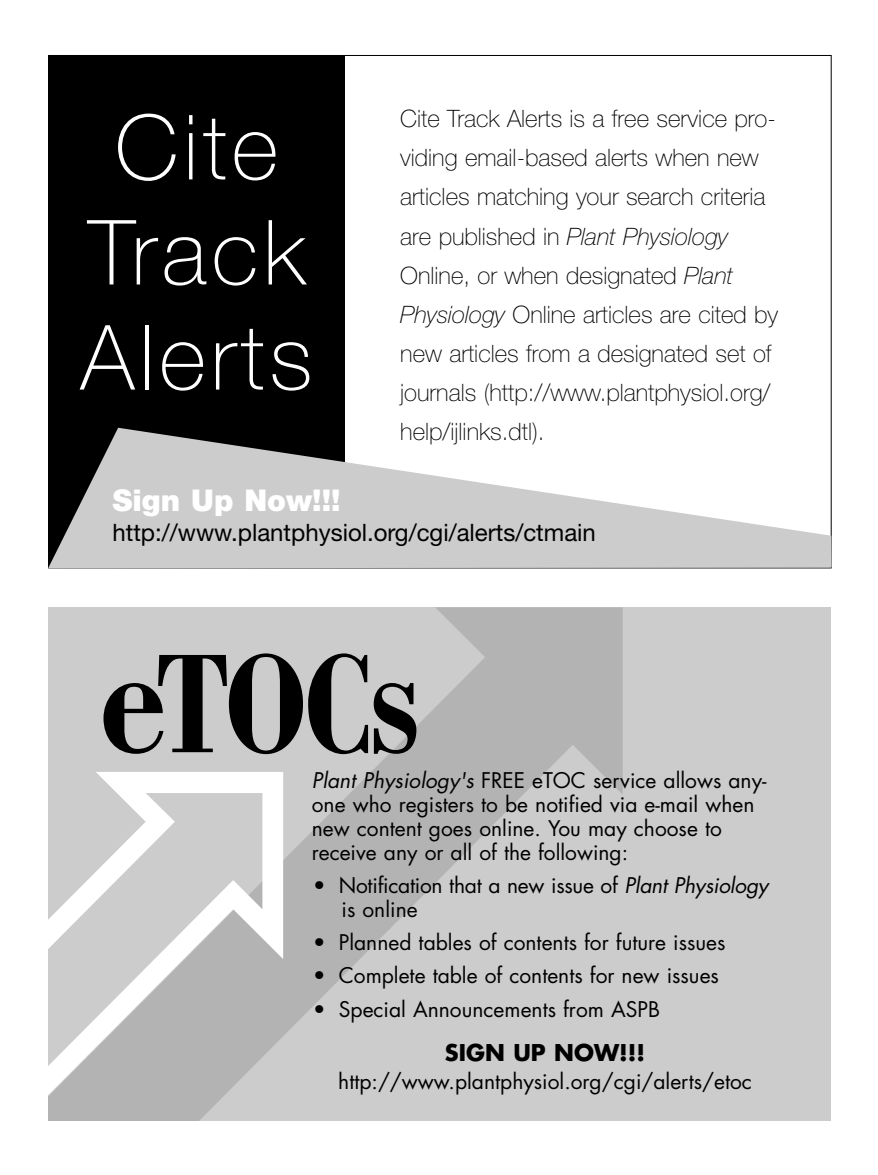
<style>
.page{position:relative;width:878px;height:1175px;background:#fff}
.page>*{position:absolute;margin:0;border:0;box-sizing:border-box;transform-origin:0 0}
.t1{font:150px "Bodoni Bold Condensed+XHXVCX";color:#000}
.t2{font:90px/105px "Helvetica Neue Thin+UIUPHC";letter-spacing:.055em;color:#fff;text-align:center}
.t3{font:30px "Helvetica Neue Black+FXYFJH";color:#fff}
.t4{font:24px/39px "Helvetica Neue Thin+UIUPHC";color:#000}
.t5{font:24px "Helvetica Neue Roman+ODFQLE";color:#000}
.t6{font:24px "Helvetica Neue Thin Italic+EICMZI";color:#000}
.t7{font:22.5px "Futura Bold+ERXHFY";color:#000}
.t8{font:21px/24px "Futura Book+GYGANP";color:#000}
.s1{font-family:"Helvetica Neue Thin+UIUPHC"}
.s2{font-family:"Helvetica Neue Thin Italic+EICMZI"}
.s3{font-size:180px}
.s4{font-style:italic}
</style>
<div class="page">
<div style="left:48px;top:55px;width:297px;height:512px;background:#000"></div>
<svg style="left:48px;top:428px;width:783px;height:140px;fill:#ccc"></svg>
<div style="left:48px;top:608px;width:782px;height:512px;background:#ccc"></div>
<svg style="left:283px;top:608px;width:339px;height:428px"></svg>
<svg style="left:48px;top:772px;width:235px;height:348px"></svg>
<h2 class="t2" style="left:81px;top:104px;width:233px">Cite<br>Track<br>Alerts</h2>
<p class="t4" style="left:400px;top:102px;width:377px">Cite Track Alerts is a free service pro&shy;viding email-based alerts when new articles matching your search criteria</p>
<p class="t6" style="left:400px;top:222px;width:329px"><span class="s1">are published in</span> Plant Physiology</p>
<p class="t4" style="left:400px;top:258px;width:379px">Online, or when designated <span class="s2">Plant Physiology</span> Online articles are cited by new articles from a designated set of journals (http://www.plantphysiol.org/ help/ijlinks.dtl).</p>
<h3 class="t3" style="left:112px;top:483px;width:230px">Sign Up Now!!!</h3>
<p class="t5" style="left:112px;top:518px;width:485px">http://www.plantphysiol.org/cgi/alerts/ctmain</p>
<h1 class="t1" style="left:99px;top:622px;width:324px"><span class="s3">e</span>TOC<span class="s3">s</span></h1>
<p class="t8" style="left:312px;top:769px;width:456px"><span class="s4">Plant Physiology's</span> FREE eTOC service allows any&shy;one who registers to be notified via e-mail when new content goes online. You may choose to receive any or all of the following:</p>
<p class="t8" style="left:341px;top:874px;width:428px;text-indent:-28px">• Notification that a new issue of <span class="s4">Plant Physiology </span>is online</p>
<p class="t8" style="left:313px;top:931px;width:414px">• Planned tables of contents for future issues</p>
<p class="t8" style="left:313px;top:964px;width:407px">• Complete table of contents for new issues</p>
<p class="t8" style="left:313px;top:997px;width:348px">• Special Announcements from ASPB</p>
<p class="t7" style="left:445px;top:1037px;width:202px">SIGN UP NOW!!!</p>
<p class="t8" style="left:338px;top:1070px;width:415px">http://www.plantphysiol.org/cgi/alerts/etoc</p>
</div>
